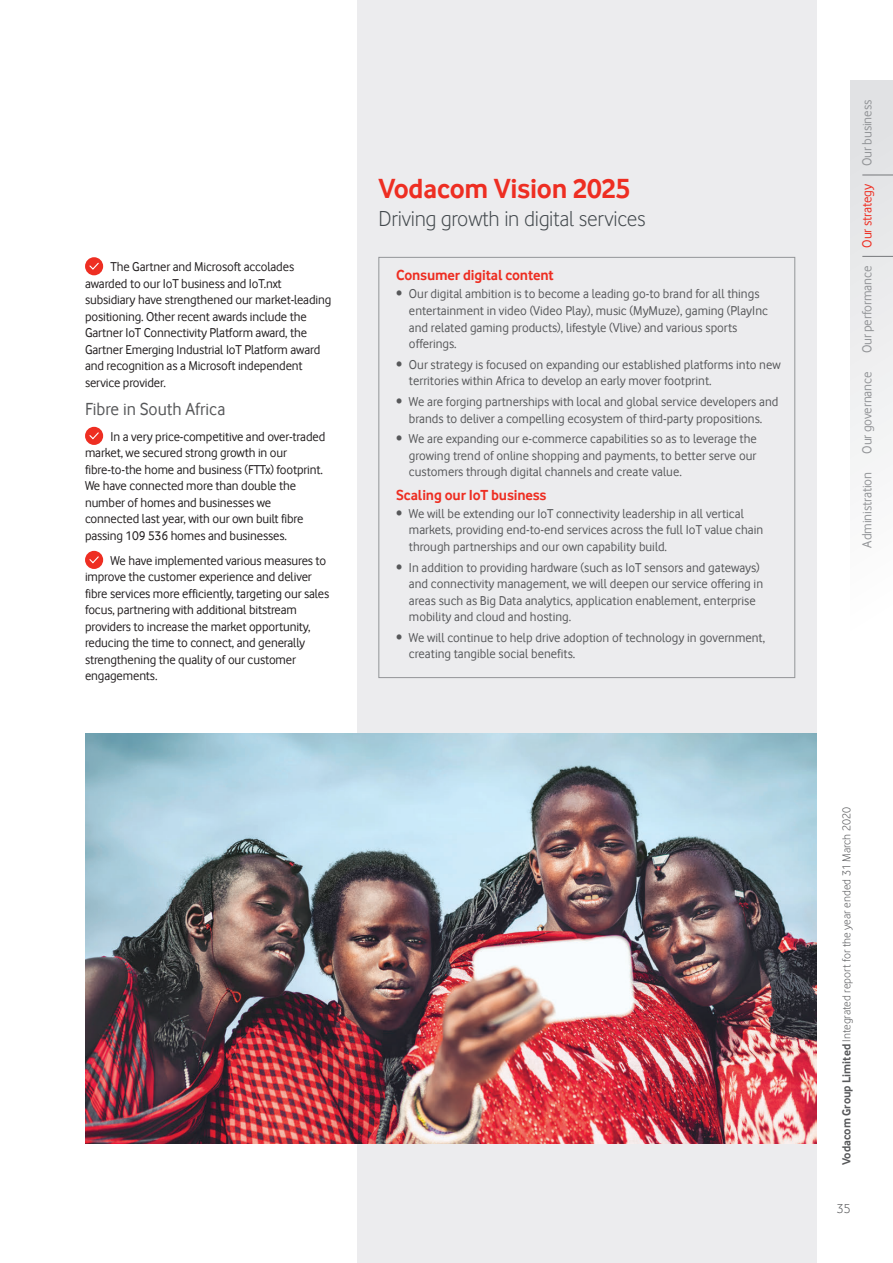
<style>
.page{position:relative;width:893px;height:1263px;background:#fff}
.page>*{position:absolute;margin:0;border:0;box-sizing:border-box;transform-origin:0 0}
.t1{font:700 28.5px "Vodafone Rg";letter-spacing:-.01em;color:#ee2e22}
.t2{font:22.5px "Vodafone Lt";letter-spacing:-.01em;color:#43494d}
.t3{font:18px "Vodafone Rg";color:#57585a}
.t4{font:700 15px "Vodafone Rg";letter-spacing:-.01em;color:#ee2e22}
.t5{font:13.5px "Vodafone Rg";letter-spacing:-.01em;color:#939598}
.t6{font:13.5px "Vodafone Rg";letter-spacing:-.01em;color:#ee2e22}
.t7{font:13.5px "Vodafone Lt";color:#57585a}
.t8{font:13.2px/16.5px "Vodafone Rg";color:#57585a}
.t9{font:13.2px/16.5px "Vodafone Rg";letter-spacing:-.01em;color:#231f20}
.t10{font:12px "Vodafone Lt";color:#57585a}
.s1{font-family:"Vodafone Rg";font-weight:700}
</style>
<div class="page">
<div style="left:85px;top:257px;width:18px;height:18px;background:#ee2e22;border-radius:50%"></div>
<svg style="left:89px;top:262px;width:10px;height:8px"></svg>
<div style="left:85px;top:427px;width:18px;height:18px;background:#ee2e22;border-radius:50%"></div>
<svg style="left:89px;top:432px;width:10px;height:8px"></svg>
<div style="left:85px;top:551px;width:18px;height:18px;background:#ee2e22;border-radius:50%"></div>
<svg style="left:89px;top:556px;width:10px;height:8px"></svg>
<div style="left:357px;top:0;width:459px;height:1263px;background:#ececee"></div>
<img style="left:85px;top:733px;width:731px;height:411px">
<svg style="left:850px;top:81px;width:43px;height:395px"></svg>
<hr style="left:862px;top:175px;width:31px;height:1px;background:#76787b">
<hr style="left:862px;top:256px;width:31px;height:1px;background:#76787b">
<p class="t9" style="left:85px;top:258px;width:248px;text-indent:26px">The Gartner and Microsoft accolades awarded to our IoT business and IoT.nxt subsidiary have strengthened our market-leading positioning. Other recent awards include the Gartner IoT Connectivity Platform award, the Gartner Emerging Industrial IoT Platform award and recognition as a Microsoft independent service provider.</p>
<h3 class="t3" style="left:85px;top:399px;width:142px">Fibre in South Africa</h3>
<p class="t9" style="left:85px;top:428px;width:242px;text-indent:26px">In a very price-competitive and over-traded market, we secured strong growth in our fibre-to-the home and business (FTTx) footprint.<br>We have connected more than double the number of homes and businesses we connected last year, with our own built fibre passing 109 536 homes and businesses.</p>
<p class="t9" style="left:85px;top:552px;width:246px;text-indent:26px">We have implemented various measures to improve the customer experience and deliver fibre services more efficiently, targeting our sales focus, partnering with additional bitstream providers to increase the market opportunity, reducing the time to connect, and generally strengthening the quality of our customer engagements.</p>
<h1 class="t1" style="left:378px;top:172px;width:253px">Vodacom Vision 2025</h1>
<h2 class="t2" style="left:378px;top:206px;width:269px">Driving growth in digital services</h2>
<p class="t4" style="left:396px;top:267px;width:159px">Consumer digital content</p>
<p class="t8" style="left:409px;top:286px;width:361px;text-indent:-13px">• Our digital ambition is to become a leading go-to brand for all things entertainment in video (Video Play), music (MyMuze), gaming (PlayInc and related gaming products), lifestyle (Vlive) and various sports offerings.</p>
<p class="t8" style="left:409px;top:356px;width:373px;text-indent:-13px">• Our strategy is focused on expanding our established platforms into new territories within Africa to develop an early mover footprint.</p>
<p class="t8" style="left:396px;top:393px;width:384px;text-align:center">• We are forging partnerships with local and global service developers and brands to deliver a compelling ecosystem of third-party propositions.</p>
<p class="t8" style="left:409px;top:430px;width:349px;text-align:justify;text-indent:-13px">• We are expanding our e-commerce capabilities so as to leverage the growing trend of online shopping and payments, to better serve our customers through digital channels and create value.</p>
<p class="t4" style="left:396px;top:486px;width:152px">Scaling our IoT business</p>
<p class="t8" style="left:409px;top:505px;width:356px;text-indent:-13px">• We will be extending our IoT connectivity leadership in all vertical markets, providing end-to-end services across the full IoT value chain through partnerships and our own capability build.</p>
<p class="t8" style="left:409px;top:559px;width:356px;text-indent:-13px">• In addition to providing hardware (such as IoT sensors and gateways) and connectivity management, we will deepen our service offering in areas such as Big Data analytics, application enablement, enterprise mobility and cloud and hosting.</p>
<p class="t8" style="left:409px;top:629px;width:358px;text-indent:-13px">• We will continue to help drive adoption of technology in government, creating tangible social benefits.</p>
<p class="t5" style="left:859px;top:166px;width:68px;rotate:-90deg">Our business</p>
<p class="t6" style="left:859px;top:248px;width:65px;rotate:-90deg">Our strategy</p>
<p class="t5" style="left:859px;top:353px;width:89px;rotate:-90deg">Our performance</p>
<p class="t5" style="left:859px;top:454px;width:84px;rotate:-90deg">Our governance</p>
<p class="t5" style="left:859px;top:547px;width:77px;rotate:-90deg">Administration</p>
<p class="t10" style="left:840px;top:1165px;width:359px;rotate:-90deg"><span class="s1">Vodacom Group Limited</span> Integrated report for the year ended 31 March 2020</p>
<p class="t7" style="left:837px;top:1200px;width:15px">35</p>
</div>
